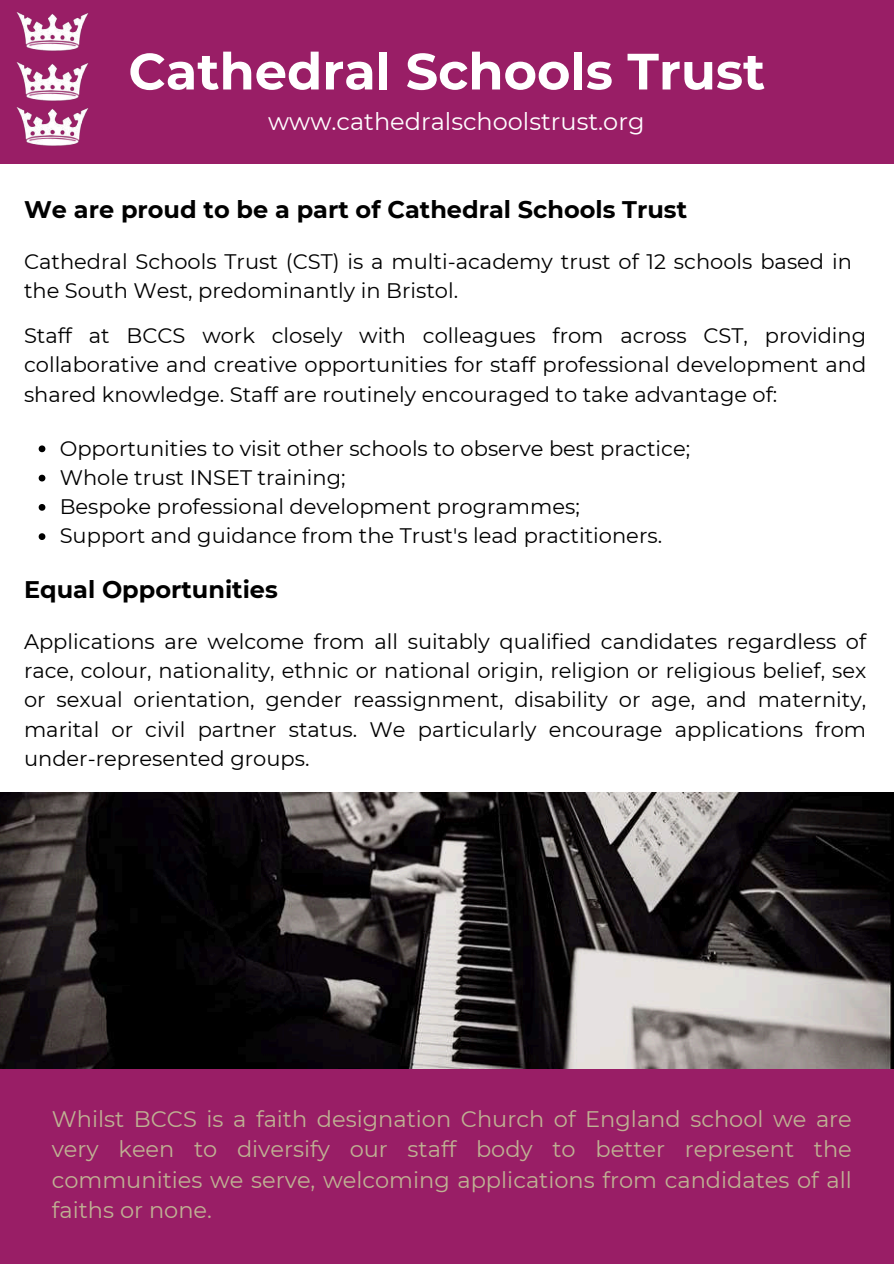
<style>
.page{position:relative;width:894px;height:1264px;background:#fff}
.page>*{position:absolute;margin:0;border:0;box-sizing:border-box;transform-origin:0 0}
.t1{font:700 51px "Montserrat";color:#fff}
.t2{font:700 24px "Montserrat";color:#000}
.t3{font:24px "Montserrat";color:#fff}
.t4{font:22.5px/30.3px "Montserrat";color:#bfb193;text-align:justify}
.t5{font:21px/29.2px "Montserrat";color:#000;text-align:justify}
</style>
<div class="page">
<div style="left:0;top:0;width:893px;height:164px;background:#991e66"></div>
<img style="left:16px;top:12px;width:73px;height:39px">
<img style="left:16px;top:62px;width:73px;height:84px">
<div style="left:0;top:1068px;width:893px;height:195px;background:#991e66"></div>
<img style="left:0;top:792px;width:892px;height:276px">
<svg style="left:39px;top:445px;width:6px;height:7px"></svg>
<svg style="left:39px;top:474px;width:6px;height:7px"></svg>
<svg style="left:39px;top:504px;width:6px;height:6px"></svg>
<svg style="left:39px;top:533px;width:6px;height:7px"></svg>
<h1 class="t1" style="left:128px;top:40px;width:638px">Cathedral Schools Trust</h1>
<p class="t3" style="left:268px;top:107px;width:377px">www.cathedralschoolstrust.org</p>
<p class="t2" style="left:24px;top:195px;width:664px">We are proud to be a part of Cathedral Schools Trust</p>
<p class="t5" style="left:24px;top:247px;width:829px">Cathedral Schools Trust (CST) is a multi-academy trust of 12 schools based in the South West, predominantly in Bristol.</p>
<p class="t5" style="left:24px;top:321px;width:843px">Staff at BCCS work closely with colleagues from across CST, providing collaborative and creative opportunities for staff professional development and shared knowledge. Staff are routinely encouraged to take advantage of:</p>
<p class="t5" style="left:60px;top:433px;width:632px;text-align:left">Opportunities to visit other schools to observe best practice; Whole trust INSET training;<br>Bespoke professional development programmes;<br>Support and guidance from the Trust's lead practitioners.</p>
<p class="t2" style="left:24px;top:575px;width:255px">Equal Opportunities</p>
<p class="t5" style="left:24px;top:626px;width:843px">Applications are welcome from all suitably qualified candidates regardless of race, colour, nationality, ethnic or national origin, religion or religious belief, sex or sexual orientation, gender reassignment, disability or age, and maternity, marital or civil partner status. We particularly encourage applications from under-represented groups.</p>
<p class="t4" style="left:52px;top:1103px;width:801px">Whilst BCCS is a faith designation Church of England school we are very keen to diversify our staff body to better represent the communities we serve, welcoming applications from candidates of all faiths or none.</p>
</div>
